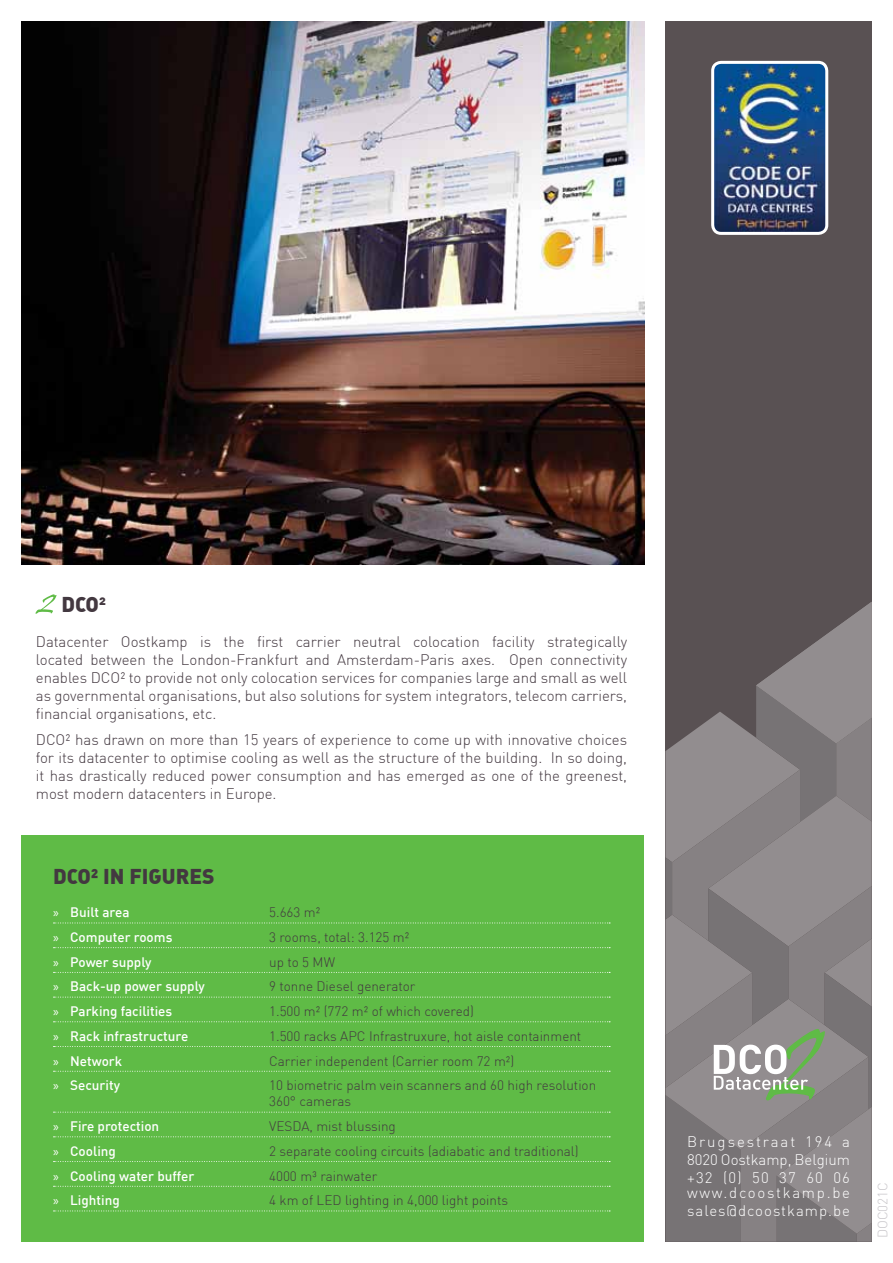
<style>
.page{position:relative;width:893px;height:1263px;background:#fff}
.page>*{position:absolute;margin:0;border:0;box-sizing:border-box;transform-origin:0 0}
.t1{font:21px "DIN Black Alternate";color:#433840}
.t2{font:300 15px/18px "DIN";color:#433840;text-align:justify}
.t3{font:300 15px/18px "DIN";letter-spacing:.07em;color:#fff;text-align:justify}
.t4{font:300 13.5px/16.2px "DIN";color:#433840}
.t5{font:500 13.5px "DIN";color:#fff}
.t6{font:300 13.5px "DIN";color:#c7c5c9}
.s1{font-family:"Myriad Pro";font-weight:400}
</style>
<div class="page">
<svg style="left:35px;top:594px;width:22px;height:20px"></svg>
<img style="left:21px;top:21px;width:623px;height:543px">
<div style="left:21px;top:836px;width:623px;height:406px;background:#5fbb46"></div>
<svg style="left:54px;top:922px;width:556px;height:1px"></svg>
<svg style="left:54px;top:947px;width:556px;height:1px"></svg>
<svg style="left:54px;top:972px;width:556px;height:1px"></svg>
<svg style="left:54px;top:997px;width:556px;height:1px"></svg>
<svg style="left:54px;top:1021px;width:556px;height:1px"></svg>
<svg style="left:54px;top:1046px;width:556px;height:1px"></svg>
<svg style="left:54px;top:1071px;width:556px;height:1px"></svg>
<svg style="left:54px;top:1112px;width:556px;height:1px"></svg>
<svg style="left:54px;top:1136px;width:556px;height:1px"></svg>
<svg style="left:54px;top:1161px;width:556px;height:1px"></svg>
<svg style="left:54px;top:1186px;width:556px;height:1px"></svg>
<svg style="left:54px;top:1210px;width:556px;height:1px"></svg>
<div style="left:665px;top:21px;width:207px;height:1221px;background:#595153"></div>
<img style="left:715px;top:62px;width:112px;height:170px">
<div style="left:711px;top:61px;width:117px;height:174px;border:3px solid #fff;border-radius:9px"></div>
<svg style="left:665px;top:602px;width:207px;height:640px;background:#837e80"></svg>
<h1 class="t1" style="left:61px;top:590px;width:46px">DCO <sup>2</sup></h1>
<p class="t2" style="left:36px;top:632px;width:593px">Datacenter Oostkamp is the first carrier neutral colocation facility strategically located between the London-Frankfurt and Amsterdam-Paris axes. Open connectivity enables DCO² to provide not only colocation services for companies large and small as well as governmental organisations, but also solutions for system integrators, telecom carriers, financial organisations, etc.</p>
<p class="t2" style="left:36px;top:731px;width:593px">DCO² has drawn on more than 15 years of experience to come up with innovative choices for its datacenter to optimise cooling as well as the structure of the building. In so doing, it has drastically reduced power consumption and has emerged as one of the greenest, most modern datacenters in Europe.</p>
<h1 class="t1" style="left:53px;top:862px;width:161px">DCO² IN FIGURES</h1>
<p class="t5" style="left:53px;top:904px;width:78px"><span class="s1">»</span> Built area</p>
<p class="t4" style="left:269px;top:904px;width:53px">5.663 m²</p>
<p class="t5" style="left:53px;top:928px;width:121px"><span class="s1">»</span> Computer rooms</p>
<p class="t4" style="left:269px;top:929px;width:142px">3 rooms, total: 3.125 m²</p>
<p class="t5" style="left:53px;top:953px;width:100px"><span class="s1">»</span> Power supply</p>
<p class="t4" style="left:269px;top:954px;width:67px">up to 5 MW</p>
<p class="t5" style="left:53px;top:978px;width:153px"><span class="s1">»</span> Back-up power supply</p>
<p class="t4" style="left:269px;top:978px;width:148px">9 tonne Diesel generator</p>
<p class="t5" style="left:53px;top:1002px;width:121px"><span class="s1">»</span> Parking facilities</p>
<p class="t4" style="left:269px;top:1003px;width:206px">1.500 m² (772 m² of which covered)</p>
<p class="t5" style="left:53px;top:1027px;width:137px"><span class="s1">»</span> Rack infrastructure</p>
<p class="t4" style="left:269px;top:1028px;width:314px">1.500 racks APC Infrastruxure, hot aisle containment</p>
<p class="t5" style="left:53px;top:1052px;width:71px"><span class="s1">»</span> Network</p>
<p class="t4" style="left:269px;top:1052px;width:247px">Carrier independent (Carrier room 72 m²)</p>
<p class="t5" style="left:53px;top:1077px;width:68px"><span class="s1">»</span> Security</p>
<p class="t4" style="left:269px;top:1077px;width:329px">10 biometric palm vein scanners and 60 high resolution<br>360° cameras</p>
<p class="t5" style="left:53px;top:1118px;width:108px"><span class="s1">»</span> Fire protection</p>
<p class="t4" style="left:269px;top:1118px;width:128px">VESDA, mist blussing</p>
<p class="t5" style="left:53px;top:1142px;width:64px"><span class="s1">»</span> Cooling</p>
<p class="t4" style="left:269px;top:1143px;width:311px">2 separate cooling circuits (adiabatic and traditional)</p>
<p class="t5" style="left:53px;top:1167px;width:143px"><span class="s1">»</span> Cooling water buffer</p>
<p class="t4" style="left:269px;top:1167px;width:110px">4000 m³ rainwater</p>
<p class="t5" style="left:53px;top:1192px;width:68px"><span class="s1">»</span> Lighting</p>
<p class="t4" style="left:269px;top:1192px;width:240px">4 km of LED lighting in 4,000 light points</p>
<p class="t3" style="left:687px;top:1132px;width:164px">Brugsestraat 194 a 8020 Oostkamp, Belgium +32 (0) 50 37 60 06</p>
<p class="t3" style="left:687px;top:1183px;width:164px">www.dcoostkamp.be sales@dcoostkamp.be</p>
<p class="t6" style="left:874px;top:1238px;width:58px;rotate:-90deg">DOC021C</p>
</div>
